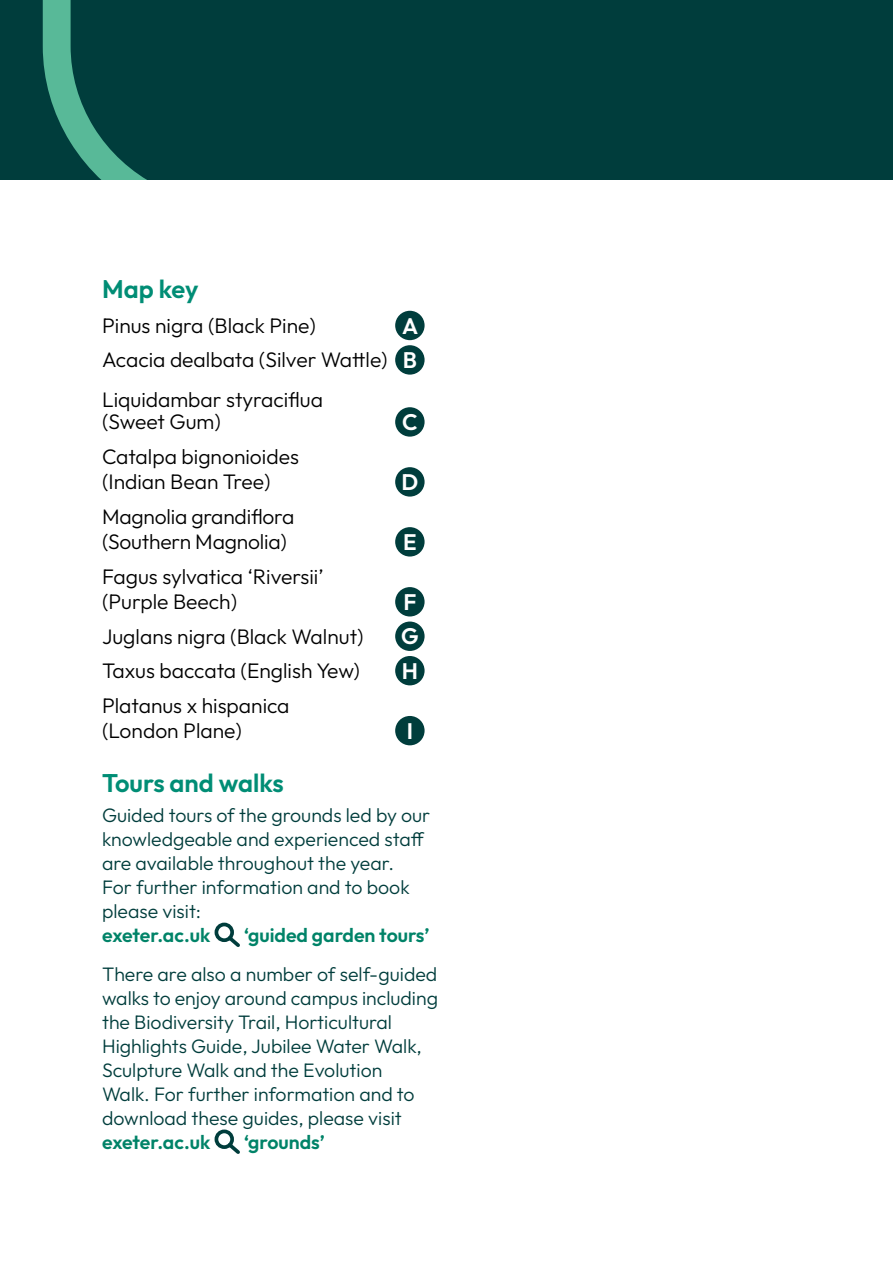
<style>
.page{position:relative;width:893px;height:1263px;background:#fff}
.page>*{position:absolute;margin:0;border:0;box-sizing:border-box;transform-origin:0 0}
.t1{font:600 25.5px "Outfit";color:#008d75}
.t2{font:600 22.5px "Outfit";color:#fff}
.t3{font:300 21px/25.5px "Outfit";color:#000}
.t4{font:300 19.5px/24px "Outfit";color:#003d3c}
.t5{font:600 19.5px "Outfit";color:#008368}
.s1{font-weight:600;font-size:22.5px;color:#fff}
</style>
<div class="page">
<div style="left:395px;top:311px;width:30px;height:29px;background:#003d3c;border-radius:50%"></div>
<div style="left:395px;top:345px;width:30px;height:30px;background:#003d3c;border-radius:50%"></div>
<div style="left:395px;top:407px;width:30px;height:30px;background:#003d3c;border-radius:50%"></div>
<div style="left:395px;top:467px;width:30px;height:30px;background:#003d3c;border-radius:50%"></div>
<div style="left:395px;top:527px;width:30px;height:29px;background:#003d3c;border-radius:50%"></div>
<div style="left:395px;top:587px;width:30px;height:29px;background:#003d3c;border-radius:50%"></div>
<div style="left:395px;top:621px;width:30px;height:30px;background:#003d3c;border-radius:50%"></div>
<div style="left:395px;top:656px;width:30px;height:29px;background:#003d3c;border-radius:50%"></div>
<div style="left:395px;top:716px;width:30px;height:29px;background:#003d3c;border-radius:50%"></div>
<div style="left:215px;top:923px;width:19px;height:19px;border:4px solid #003d3c;border-radius:50%"></div>
<svg style="left:224px;top:933px;width:16px;height:14px"></svg>
<div style="left:215px;top:1129px;width:19px;height:20px;border:4px solid #003d3c;border-radius:50%"></div>
<svg style="left:224px;top:1140px;width:16px;height:14px"></svg>
<div style="left:0;top:0;width:893px;height:180px;background:#003d3c"></div>
<svg style="left:27px;top:0;width:174px;height:180px;background:#0f534c"></svg>
<h1 class="t1" style="left:102px;top:274px;width:98px">Map key</h1>
<p class="t3" style="left:102px;top:313px;width:215px">Pinus nigra (Black Pine)</p>
<p class="t2" style="left:402px;top:313px;width:18px">A</p>
<p class="t3" style="left:102px;top:340px;width:316px;line-height:39.5px">Acacia dealbata (Silver Wattle) <span class="s1">B<br></span>Liquidambar styraciflua</p>
<p class="t3" style="left:102px;top:409px;width:120px">(Sweet Gum)</p>
<p class="t2" style="left:402px;top:409px;width:17px">C</p>
<p class="t3" style="left:102px;top:444px;width:198px">Catalpa bignonioides (Indian Bean Tree)</p>
<p class="t2" style="left:401px;top:469px;width:18px">D</p>
<p class="t3" style="left:102px;top:503px;width:194px">Magnolia grandiflora (Southern Magnolia)</p>
<p class="t3" style="left:102px;top:563px;width:223px">Fagus sylvatica ‘Riversii’ (Purple Beech)</p>
<p class="t2" style="left:403px;top:529px;width:15px">E</p>
<p class="t2" style="left:403px;top:589px;width:15px">F</p>
<p class="t3" style="left:102px;top:623px;width:263px">Juglans nigra (Black Walnut)</p>
<p class="t2" style="left:401px;top:624px;width:19px">G</p>
<p class="t3" style="left:102px;top:658px;width:259px">Taxus baccata (English Yew)</p>
<p class="t2" style="left:402px;top:658px;width:18px">H</p>
<p class="t3" style="left:102px;top:692px;width:189px">Platanus x hispanica (London Plane)</p>
<p class="t2" style="left:407px;top:718px;width:8px">I</p>
<h1 class="t1" style="left:102px;top:768px;width:183px">Tours and walks</h1>
<p class="t4" style="left:102px;top:803px;width:330px">Guided tours of the grounds led by our knowledgeable and experienced staff are available throughout the year.<br>For further information and to book please visit:</p>
<p class="t5" style="left:102px;top:924px;width:110px">exeter.ac.uk</p>
<p class="t5" style="left:244px;top:924px;width:187px">‘guided garden tours’</p>
<p class="t4" style="left:102px;top:962px;width:337px">There are also a number of self-guided walks to enjoy around campus including the Biodiversity Trail, Horticultural Highlights Guide, Jubilee Water Walk, Sculpture Walk and the Evolution<br>Walk. For further information and to download these guides, please visit</p>
<p class="t5" style="left:102px;top:1131px;width:110px">exeter.ac.uk</p>
<p class="t5" style="left:244px;top:1131px;width:82px">‘grounds’</p>
</div>
